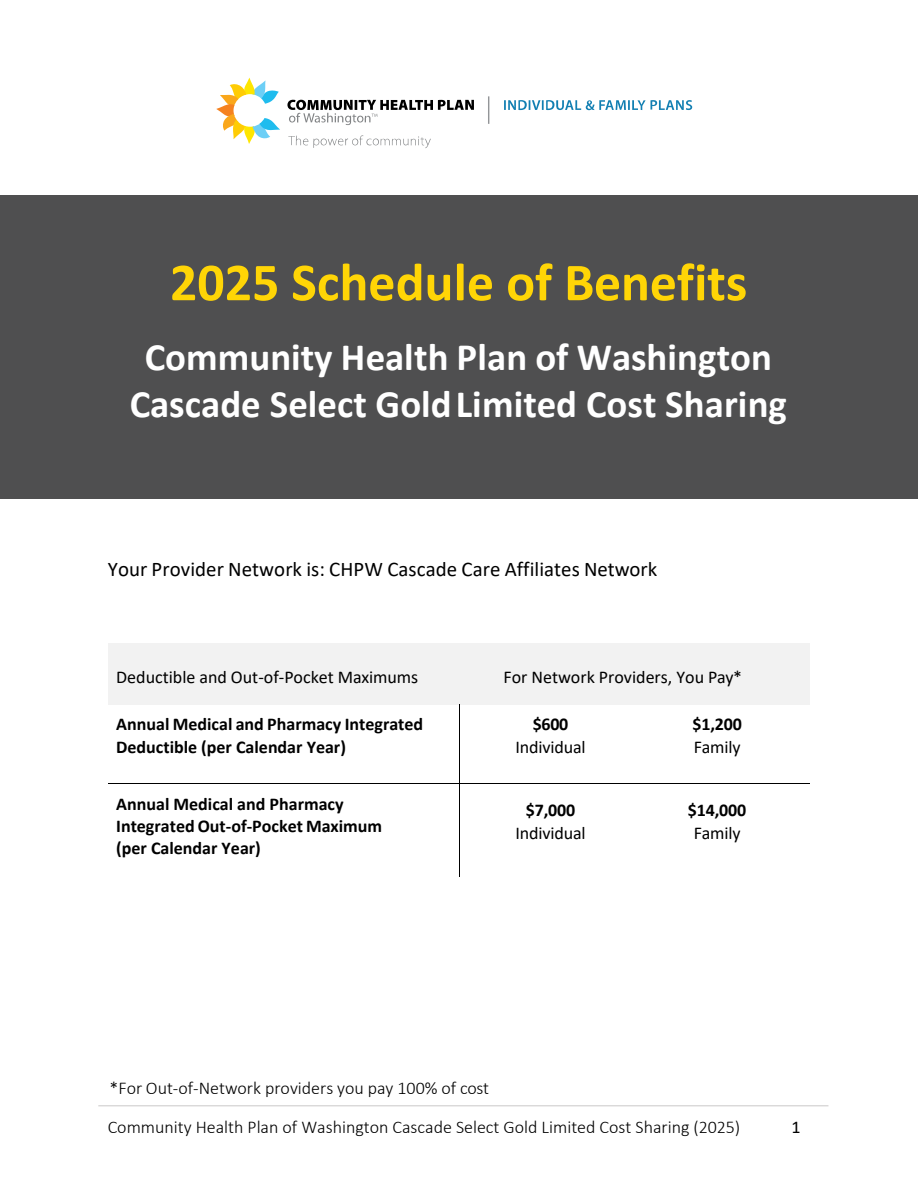
<style>
.page{position:relative;width:918px;height:1188px;background:#fff}
.page>*{position:absolute;margin:0;border:0;box-sizing:border-box;transform-origin:0 0}
.t1{font:700 54px "Calibri";color:#ffd506}
.t2{font:700 38.85px/47.5px "Calibri";color:#fff;text-align:center}
.t3{font:20.85px "Calibri";color:#000}
.t4{font:700 18px/22.2px "Calibri";color:#000}
.t5{font:300 18px/38.8px "Calibri";color:#000}
.t6{font:18px "Calibri";letter-spacing:-.005em;color:#000}
</style>
<div class="page">
<hr style="left:98px;top:1105px;width:730px;height:1px;background:#d0cece">
<div style="left:108px;top:643px;width:351px;height:62px;background:#f2f2f2"></div>
<div style="left:459px;top:643px;width:351px;height:62px;background:#f2f2f2"></div>
<hr style="left:459px;top:705px;width:1px;height:78px;background:#000">
<hr style="left:108px;top:783px;width:351px;height:1px;background:#000">
<hr style="left:459px;top:783px;width:178px;height:1px;background:#000">
<hr style="left:638px;top:783px;width:172px;height:1px;background:#000">
<hr style="left:459px;top:784px;width:1px;height:93px;background:#000">
<div style="left:0;top:195px;width:918px;height:304px;background:#4f4f50"></div>
<svg style="left:216px;top:78px;width:64px;height:66px"></svg>
<svg style="left:287px;top:100px;width:187px;height:25px"></svg>
<svg style="left:488px;top:96px;width:1px;height:28px"></svg>
<svg style="left:288px;top:135px;width:143px;height:13px"></svg>
<svg style="left:504px;top:100px;width:188px;height:10px"></svg>
<h1 class="t1" style="left:170px;top:249px;width:579px">2025 Schedule of Benefits</h1>
<h2 class="t2" style="left:130px;top:333px;width:659px">Community Health Plan of Washington<br>Cascade Select GoldLimited Cost Sharing</h2>
<p class="t3" style="left:108px;top:556px;width:551px">Your Provider Network is: CHPW Cascade Care Affiliates Network</p>
<p class="t6" style="left:116px;top:665px;width:303px">Deductible and Out-of-Pocket Maximums</p>
<p class="t6" style="left:504px;top:665px;width:240px">For Network Providers, You Pay*</p>
<p class="t4" style="left:116px;top:713px;width:309px">Annual Medical and Pharmacy Integrated<br>Deductible (per Calendar Year)</p>
<p class="t4" style="left:533px;top:713px;width:37px">$600</p>
<p class="t4" style="left:692px;top:713px;width:51px">$1,200</p>
<p class="t6" style="left:694px;top:736px;width:48px">Family</p>
<p class="t6" style="left:515px;top:736px;width:72px">Individual</p>
<p class="t4" style="left:116px;top:793px;width:268px">Annual Medical and Pharmacy<br>Integrated Out-of-Pocket Maximum (per Calendar Year)</p>
<p class="t4" style="left:526px;top:799px;width:51px">$7,000</p>
<p class="t6" style="left:515px;top:822px;width:72px">Individual</p>
<p class="t4" style="left:688px;top:799px;width:60px">$14,000</p>
<p class="t6" style="left:694px;top:822px;width:48px">Family</p>
<p class="t5" style="left:108px;top:1068px;width:634px">*For Out-of-Network providers you pay 100% of cost<br>Community Health Plan of Washington Cascade Select Gold Limited Cost Sharing (2025)</p>
<p class="t6" style="left:791px;top:1116px;width:11px">1</p>
</div>
